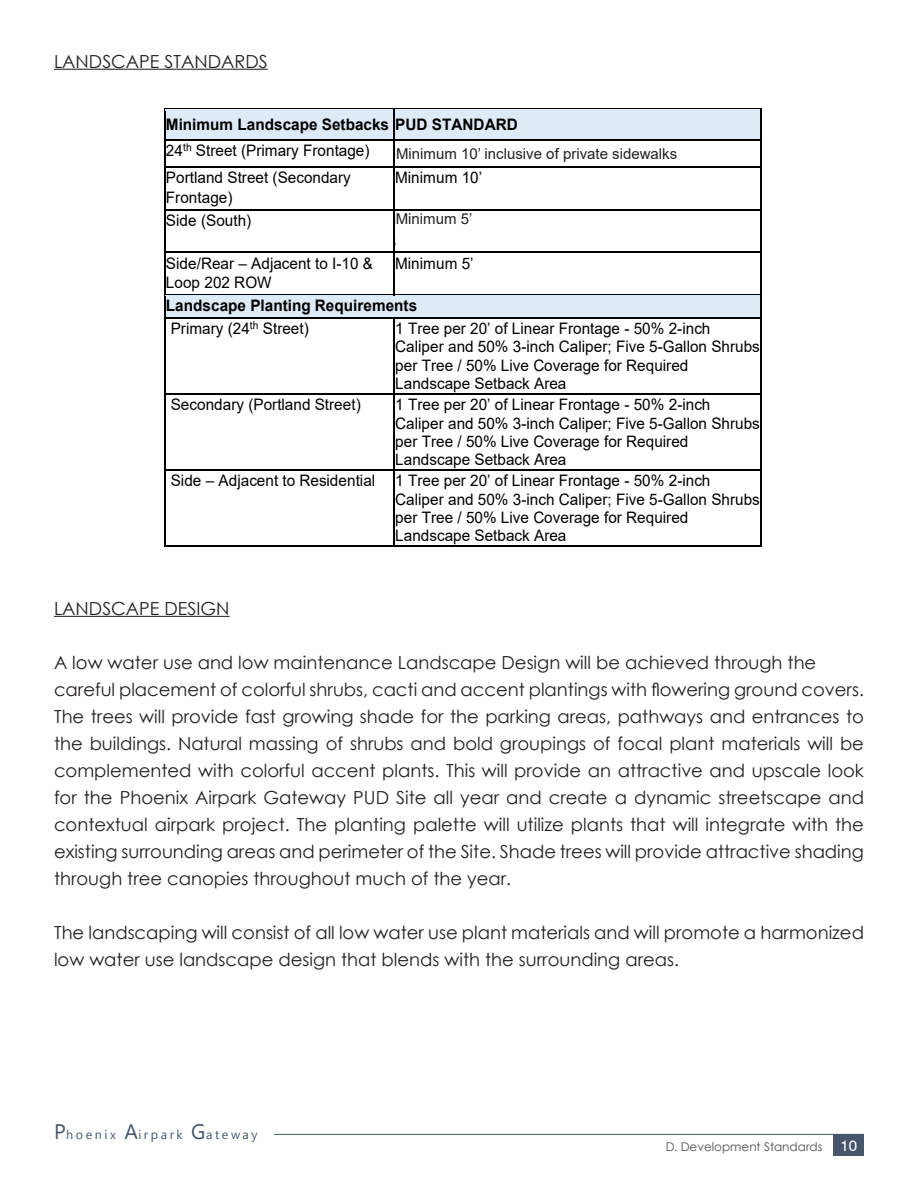
<style>
.page{position:relative;width:918px;height:1188px;background:#fff}
.page>*{position:absolute;margin:0;border:0;box-sizing:border-box;transform-origin:0 0}
.t1{font:18px/27px "Century Gothic";color:#231f20;text-align:justify}
.t2{font:15.9px/18.1px "Arial";color:#000}
.t3{font:700 15.9px/26.7px "Arial";color:#000}
.t4{font:15.15px "Swiss 721 BT";color:#fff}
.t5{font:15px "Arial";color:#231f20}
.t6{font:12.6px "Microsoft New Tai Lue";letter-spacing:.2em;color:#48566c}
.t7{font:12px "Century Gothic";color:#231f20}
.s1{font-weight:400}
.s2{font-size:21px}
</style>
<div class="page">
<div style="left:834px;top:1134px;width:30px;height:22px;background:#48566c"></div>
<hr style="left:54px;top:1134px;width:810px;height:1px;background:#48566c">
<div style="left:54px;top:1123px;width:219px;height:22px;background:#fff"></div>
<hr style="left:54px;top:69px;width:214px;height:1px;background:#231f20">
<div style="left:166px;top:110px;width:228px;height:29px;background:#deeaf6"></div>
<div style="left:395px;top:110px;width:366px;height:29px;background:#deeaf6"></div>
<hr style="left:166px;top:109px;width:228px;height:1px;background:#000">
<hr style="left:395px;top:109px;width:366px;height:1px;background:#000">
<hr style="left:164px;top:111px;width:2px;height:28px;background:#000">
<hr style="left:166px;top:139px;width:228px;height:2px;background:#000">
<hr style="left:395px;top:139px;width:366px;height:2px;background:#000">
<hr style="left:164px;top:142px;width:2px;height:24px;background:#000">
<hr style="left:166px;top:166px;width:228px;height:2px;background:#000">
<svg style="left:394px;top:109px;width:1px;height:60px"></svg>
<hr style="left:395px;top:166px;width:366px;height:2px;background:#000">
<svg style="left:761px;top:109px;width:1px;height:60px"></svg>
<hr style="left:164px;top:169px;width:2px;height:40px;background:#000">
<hr style="left:394px;top:169px;width:1px;height:40px;background:#000">
<hr style="left:761px;top:169px;width:1px;height:40px;background:#000">
<hr style="left:166px;top:209px;width:228px;height:1px;background:#000">
<hr style="left:395px;top:209px;width:366px;height:1px;background:#000">
<hr style="left:164px;top:211px;width:2px;height:41px;background:#000">
<hr style="left:394px;top:211px;width:1px;height:41px;background:#000">
<hr style="left:761px;top:211px;width:1px;height:41px;background:#000">
<hr style="left:166px;top:252px;width:228px;height:1px;background:#000">
<hr style="left:395px;top:252px;width:366px;height:1px;background:#000">
<hr style="left:164px;top:254px;width:2px;height:40px;background:#000">
<hr style="left:394px;top:254px;width:1px;height:40px;background:#000">
<hr style="left:761px;top:254px;width:1px;height:40px;background:#000">
<div style="left:166px;top:296px;width:595px;height:20px;background:#deeaf6"></div>
<hr style="left:166px;top:294px;width:228px;height:1px;background:#000">
<hr style="left:166px;top:295px;width:228px;height:2px;background:#deeaf6">
<hr style="left:395px;top:294px;width:366px;height:1px;background:#000">
<hr style="left:395px;top:295px;width:366px;height:2px;background:#deeaf6">
<hr style="left:165px;top:316px;width:596px;height:1px;background:#deeaf6">
<hr style="left:164px;top:297px;width:2px;height:20px;background:#000">
<hr style="left:166px;top:317px;width:228px;height:1px;background:#000">
<hr style="left:395px;top:317px;width:366px;height:1px;background:#000">
<svg style="left:761px;top:294px;width:1px;height:25px"></svg>
<hr style="left:164px;top:319px;width:2px;height:74px;background:#000">
<hr style="left:394px;top:319px;width:1px;height:74px;background:#000">
<hr style="left:761px;top:319px;width:1px;height:74px;background:#000">
<hr style="left:166px;top:393px;width:228px;height:1px;background:#000">
<hr style="left:395px;top:393px;width:366px;height:1px;background:#000">
<hr style="left:164px;top:396px;width:2px;height:73px;background:#000">
<hr style="left:394px;top:396px;width:1px;height:73px;background:#000">
<hr style="left:761px;top:396px;width:1px;height:73px;background:#000">
<hr style="left:166px;top:469px;width:228px;height:1px;background:#000">
<hr style="left:395px;top:469px;width:366px;height:1px;background:#000">
<hr style="left:164px;top:472px;width:2px;height:73px;background:#000">
<hr style="left:166px;top:545px;width:228px;height:2px;background:#000">
<hr style="left:394px;top:472px;width:1px;height:73px;background:#000">
<hr style="left:395px;top:545px;width:366px;height:2px;background:#000">
<hr style="left:761px;top:472px;width:1px;height:73px;background:#000">
<hr style="left:54px;top:616px;width:176px;height:1px;background:#231f20">
<p class="t1" style="left:54px;top:47px;width:215px">LANDSCAPE STANDARDS</p>
<p class="t3" style="left:166px;top:111px;width:353px">Minimum Landscape Setbacks PUD STANDARD<br><span class="s1">24</span><sup>th</sup> <span class="s1">Street (Primary Frontage)</span></p>
<p class="t2" style="left:395px;top:142px;width:89px">Minimum 10’</p>
<p class="t5" style="left:396px;top:143px;width:283px">Minimum 10’ inclusive of private sidewalks</p>
<p class="t2" style="left:166px;top:168px;width:186px;line-height:19.6px">Portland Street (Secondary<br>Frontage)</p>
<p class="t2" style="left:395px;top:169px;width:89px">Minimum 10’</p>
<p class="t2" style="left:166px;top:211px;width:87px">Side (South)</p>
<p class="t2" style="left:166px;top:253px;width:209px;line-height:19.6px">Side/Rear – Adjacent to I-10 &amp;<br>Loop 202 ROW</p>
<p class="t2" style="left:395px;top:254px;width:80px">Minimum 5’</p>
<p class="t3" style="left:166px;top:294px;width:253px;line-height:23px">Landscape Planting Requirements<br><span class="s1">Primary (24</span><sup>th</sup> <span class="s1">Street)</span></p>
<p class="t5" style="left:396px;top:208px;width:78px">Minimum 5’</p>
<p class="t2" style="left:395px;top:319px;width:366px">1 Tree per 20’ of Linear Frontage - 50% 2-inch Caliper and 50% 3-inch Caliper; Five 5-Gallon Shrubs per Tree / 50% Live Coverage for Required Landscape Setback Area</p>
<p class="t2" style="left:171px;top:396px;width:192px">Secondary (Portland Street)</p>
<p class="t2" style="left:395px;top:396px;width:366px">1 Tree per 20’ of Linear Frontage - 50% 2-inch Caliper and 50% 3-inch Caliper; Five 5-Gallon Shrubs per Tree / 50% Live Coverage for Required Landscape Setback Area</p>
<p class="t2" style="left:171px;top:472px;width:206px">Side – Adjacent to Residential</p>
<p class="t2" style="left:395px;top:472px;width:366px">1 Tree per 20’ of Linear Frontage - 50% 2-inch Caliper and 50% 3-inch Caliper; Five 5-Gallon Shrubs per Tree / 50% Live Coverage for Required Landscape Setback Area</p>
<p class="t1" style="left:54px;top:594px;width:177px">LANDSCAPE DESIGN</p>
<p class="t1" style="left:54px;top:648px;width:764px">A low water use and low maintenance Landscape Design will be achieved through the</p>
<p class="t1" style="left:54px;top:675px;width:812px">careful placement of colorful shrubs, cacti and accent plantings with flowering ground covers.<br>The trees will provide fast growing shade for the parking areas, pathways and entrances to the buildings. Natural massing of shrubs and bold groupings of focal plant materials will be complemented with colorful accent plants. This will provide an attractive and upscale look for the Phoenix Airpark Gateway PUD Site all year and create a dynamic streetscape and contextual airpark project. The planting palette will utilize plants that will integrate with the existing surrounding areas and perimeter of the Site. Shade trees will provide attractive shading through tree canopies throughout much of the year.</p>
<p class="t1" style="left:54px;top:918px;width:812px">The landscaping will consist of all low water use plant materials and will promote a harmonized low water use landscape design that blends with the surrounding areas.</p>
<p class="t6" style="left:54px;top:1127px;width:205px"><span class="s2">P</span>hoenix <span class="s2">A</span>irpark <span class="s2">G</span>ateway</p>
<p class="t7" style="left:665px;top:1138px;width:159px">D. Development Standards</p>
<p class="t4" style="left:840px;top:1136px;width:18px">10</p>
</div>
